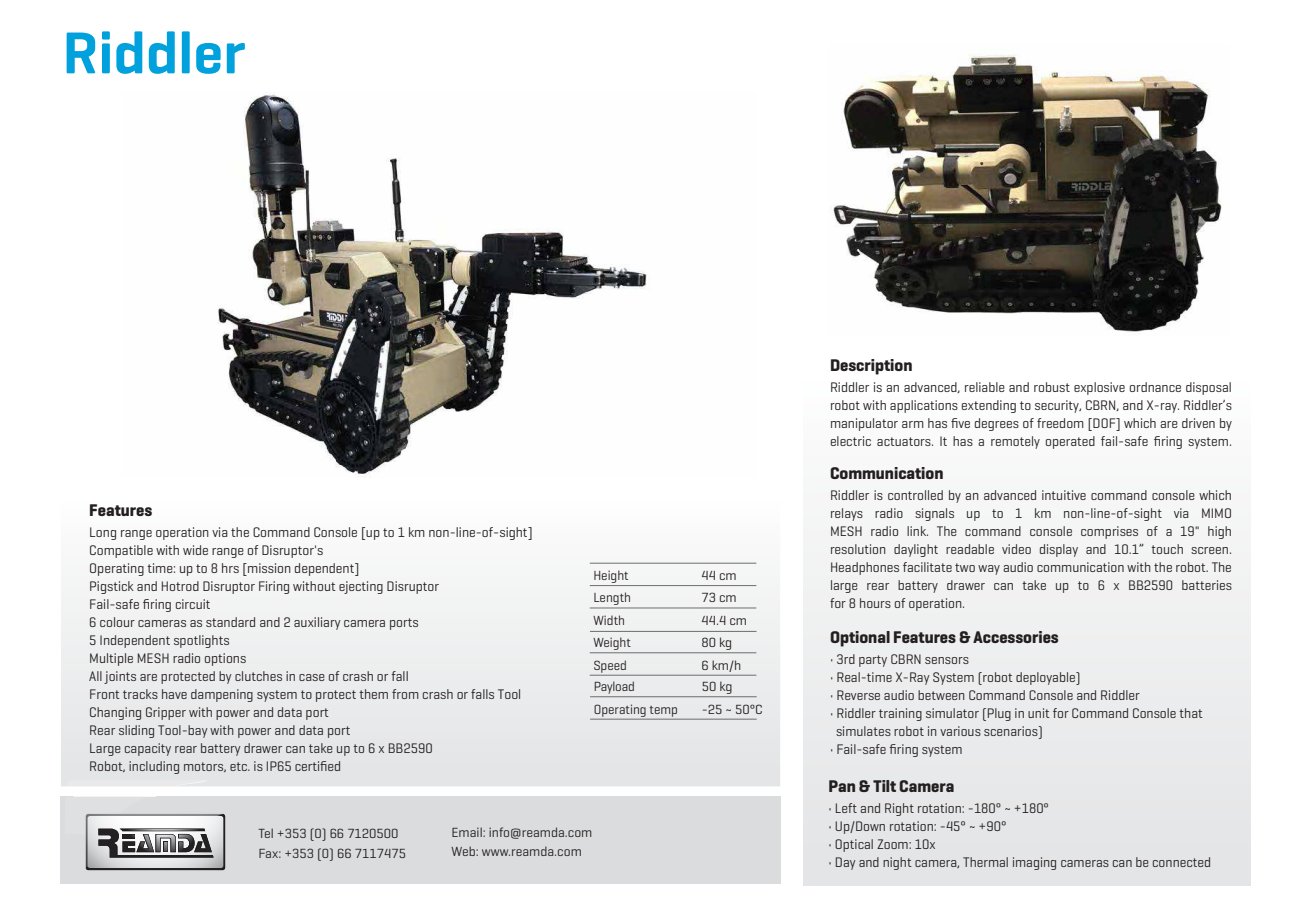
<style>
.page{position:relative;width:1289px;height:919px;background:#fff}
.page>*{position:absolute;margin:0;border:0;box-sizing:border-box;transform-origin:0 0}
.t1{font:600 60px "Geogrotesque";color:#00a1dc}
.t2{font:700 17.25px "Geogrotesque";color:#231f20;scale:.96 1}
.t3{font:14.1px/18px "Geogrotesque";color:#231f20;scale:.96 1}
.t4{font:13.5px/19.5px "Geogrotesque";color:#231f20}
.t5{font:13.5px "Geogrotesque";color:#231f20;scale:.96 1}
</style>
<div class="page">
<div style="left:60px;top:796px;width:720px;height:87px;background:#dbdcdd"></div>
<svg style="left:61px;top:562px;width:719px;height:224px"></svg>
<div style="left:803px;top:351px;width:447px;height:534px;background:linear-gradient(to bottom,#fefefe,#e2e3e4)"></div>
<hr style="left:589px;top:585px;width:167px;height:1px;background:#6c6d6f">
<hr style="left:589px;top:607px;width:167px;height:1px;background:#6c6d6f">
<hr style="left:589px;top:652px;width:167px;height:1px;background:#6c6d6f">
<hr style="left:589px;top:675px;width:167px;height:1px;background:#6c6d6f">
<hr style="left:589px;top:563px;width:167px;height:1px;background:#6c6d6f">
<img style="left:833px;top:54px;width:389px;height:278px">
<img style="left:218px;top:94px;width:429px;height:384px">
<svg style="left:65px;top:779px;width:160px;height:91px"></svg>
<hr style="left:590px;top:631px;width:166px;height:1px;background:#6c6d6f">
<hr style="left:590px;top:696px;width:166px;height:1px;background:#6c6d6f">
<hr style="left:590px;top:718px;width:166px;height:1px;background:#6c6d6f">
<h1 class="t1" style="left:62px;top:15px;width:185px">Riddler</h1>
<p class="t2" style="left:89px;top:499px;width:67px">Features</p>
<p class="t3" style="left:89px;top:522px;width:463px">Long range operation via the Command Console [up to 1 km non-line-of-sight] Compatible with wide range of Disruptor's<br>Operating time: up to 8 hrs [mission dependent]<br>Pigstick and Hotrod Disruptor Firing without ejecting Disruptor<br>Fail-safe firing circuit<br>6 colour cameras as standard and 2 auxiliary camera ports<br>5 Independent spotlights<br>Multiple MESH radio options<br>All joints are protected by clutches in case of crash or fall<br>Front tracks have dampening system to protect them from crash or falls Tool Changing Gripper with power and data port<br>Rear sliding Tool-bay with power and data port<br>Large capacity rear battery drawer can take up to 6 x BB2590<br>Robot, including motors, etc. is IP65 certified</p>
<p class="t5" style="left:593px;top:566px;width:38px">Height</p>
<p class="t4" style="left:701px;top:564px;width:37px">44 cm</p>
<p class="t5" style="left:593px;top:589px;width:41px">Length</p>
<p class="t4" style="left:701px;top:587px;width:37px">73 cm</p>
<p class="t5" style="left:593px;top:611px;width:34px">Width</p>
<p class="t4" style="left:701px;top:609px;width:47px">44.4 cm</p>
<p class="t5" style="left:593px;top:634px;width:41px">Weight</p>
<p class="t4" style="left:701px;top:632px;width:32px">80 kg</p>
<p class="t5" style="left:593px;top:656px;width:37px">Speed</p>
<p class="t4" style="left:701px;top:654px;width:41px">6 km/h</p>
<p class="t5" style="left:593px;top:678px;width:44px">Payload</p>
<p class="t4" style="left:701px;top:676px;width:32px">50 kg</p>
<p class="t5" style="left:593px;top:700px;width:89px">Operating temp</p>
<p class="t4" style="left:701px;top:698px;width:62px">-25 ~ 50°C</p>
<p class="t4" style="left:258px;top:823px;width:149px">Tel +353 (0) 66 7120500<br>Fax: +353 (0) 66 7117475</p>
<p class="t4" style="left:451px;top:822px;width:142px">Email: info@reamda.com<br>Web: www.reamda.com</p>
<p class="t2" style="left:830px;top:354px;width:87px">Description</p>
<p class="t3" style="left:830px;top:378px;width:420px;text-align:justify">Riddler is an advanced, reliable and robust explosive ordnance disposal robot with applications extending to security, CBRN, and X-ray. Riddler’s manipulator arm has five degrees of freedom [DOF] which are driven by electric actuators. It has a remotely operated fail-safe firing system.</p>
<p class="t2" style="left:830px;top:462px;width:120px">Communication</p>
<p class="t3" style="left:830px;top:485px;width:420px;text-align:justify">Riddler is controlled by an advanced intuitive command console which relays radio signals up to 1 km non-line-of-sight via MIMO MESH radio link. The command console comprises of a 19" high resolution daylight readable video display and 10.1” touch screen.<br>Headphones facilitate two way audio communication with the robot. The large rear battery drawer can take up to 6 x BB2590 batteries for 8 hours of operation.</p>
<p class="t2" style="left:830px;top:625px;width:240px">Optional Features &amp; Accessories</p>
<p class="t3" style="left:830px;top:649px;width:146px">• 3rd party CBRN sensors</p>
<p class="t3" style="left:830px;top:667px;width:262px">• Real-time X-Ray System (robot deployable)</p>
<p class="t3" style="left:830px;top:685px;width:324px">• Reverse audio between Command Console and Riddler</p>
<p class="t3" style="left:836px;top:703px;width:383px;text-indent:-6px">• Riddler training simulator (Plug in unit for Command Console that simulates robot in various scenarios)</p>
<p class="t3" style="left:830px;top:739px;width:140px">• Fail-safe firing system</p>
<p class="t2" style="left:828px;top:775px;width:132px">Pan &amp; Tilt Camera</p>
<p class="t3" style="left:828px;top:798px;width:231px">• Left and Right rotation: -180° ~ +180°</p>
<p class="t3" style="left:828px;top:816px;width:187px">• Up/Down rotation: -45° ~ +90°</p>
<p class="t3" style="left:828px;top:834px;width:113px">• Optical Zoom: 10x</p>
<p class="t3" style="left:828px;top:852px;width:400px">• Day and night camera, Thermal imaging cameras can be connected</p>
</div>
